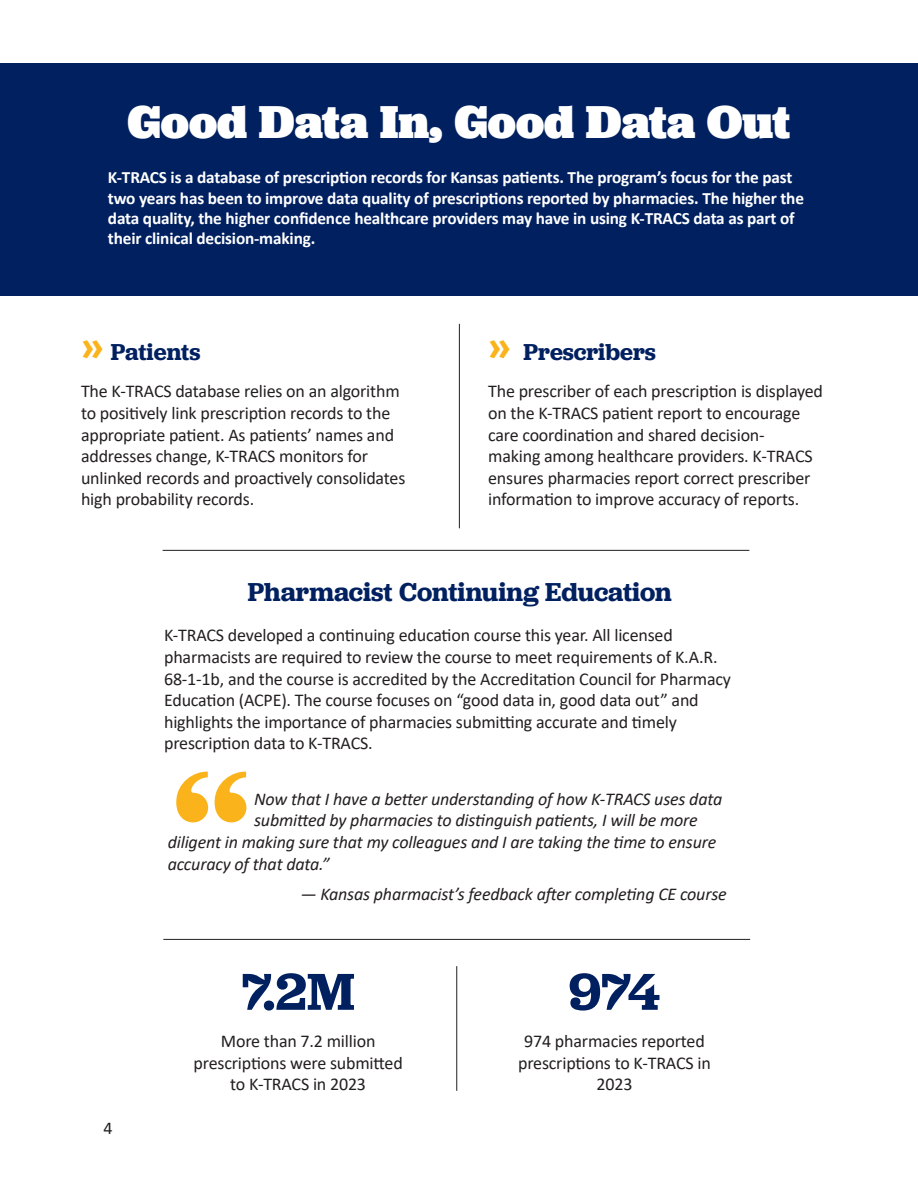
<style>
.page{position:relative;width:918px;height:1188px;background:#fff}
.page>*{position:absolute;margin:0;border:0;box-sizing:border-box;transform-origin:0 0}
.t1{font:700 180px "Greycliff CF";color:#fbb31b}
.t2{font:600 54px "Jubilat";color:#002060}
.t3{font:900 48px "Jubilat";color:#fff}
.t4{font:600 27px "Jubilat";letter-spacing:-.005em;color:#002060}
.t5{font:600 24px "Jubilat";color:#002060}
.Paragraph_Style_1{font:18px/21.6px "Calibri";letter-spacing:-.01em;color:#231f20}
.t6{font:italic 18px/21.6px "Calibri";letter-spacing:-.01em;color:#231f20}
.t7{font:700 17.25px/20.2px "Calibri";letter-spacing:-.01em;color:#fff}
.s1{font-family:"Bilo";font-weight:700;font-size:48px;color:#fbb31b}
</style>
<div class="page">
<div style="left:0;top:63px;width:918px;height:233px;background:#002060"></div>
<hr style="left:459px;top:324px;width:1px;height:204px;background:#231f20">
<hr style="left:163px;top:939px;width:587px;height:1px;background:#231f20">
<hr style="left:456px;top:966px;width:1px;height:125px;background:#231f20">
<hr style="left:163px;top:550px;width:586px;height:1px;background:#231f20">
<p class="t3" style="left:127px;top:91px;width:665px">Good Data In, Good Data Out</p>
<p class="t7" style="left:108px;top:167px;width:698px">K-TRACS is a database of prescription records for Kansas patients. The program’s focus for the past two years has been to improve data quality of prescriptions reported by pharmacies. The higher the data quality, the higher confidence healthcare providers may have in using K-TRACS data as part of their clinical decision-making.</p>
<p class="t5" style="left:81px;top:336px;width:121px"><span class="s1">»</span> Patients</p>
<p class="Paragraph_Style_1" style="left:81px;top:380px;width:326px">The K-TRACS database relies on an algorithm to positively link prescription records to the appropriate patient. As patients’ names and addresses change, K-TRACS monitors for unlinked records and proactively consolidates high probability records.</p>
<p class="t5" style="left:488px;top:336px;width:169px"><span class="s1">»</span> Prescribers</p>
<p class="Paragraph_Style_1" style="left:488px;top:380px;width:336px">The prescriber of each prescription is displayed on the K-TRACS patient report to encourage care coordination and shared decision-<br>making among healthcare providers. K-TRACS ensures pharmacies report correct prescriber information to improve accuracy of reports.</p>
<p class="t4" style="left:248px;top:575px;width:425px">Pharmacist Continuing Education</p>
<p class="Paragraph_Style_1" style="left:164px;top:624px;width:569px">K-TRACS developed a continuing education course this year. All licensed pharmacists are required to review the course to meet requirements of K.A.R.<br>68-1-1b, and the course is accredited by the Accreditation Council for Pharmacy Education (ACPE). The course focuses on “good data in, good data out” and highlights the importance of pharmacies submitting accurate and timely prescription data to K-TRACS.</p>
<p class="t1" style="left:171px;top:700px;width:82px">“</p>
<p class="t6" style="left:254px;top:787px;width:470px">Now that I have a better understanding of how K-TRACS uses data submitted by pharmacies to distinguish patients, I will be more</p>
<p class="t6" style="left:168px;top:830px;width:550px">diligent in making sure that my colleagues and I are taking the time to ensure accuracy of that data.”</p>
<p class="t6" style="left:300px;top:883px;width:428px">— Kansas pharmacist’s feedback after completing CE course</p>
<p class="Paragraph_Style_1" style="left:103px;top:1117px;width:11px">4</p>
<p class="t2" style="left:242px;top:957px;width:115px">7.2M</p>
<p class="Paragraph_Style_1" style="left:194px;top:1030px;width:211px;text-align:center">More than 7.2 million prescriptions were submitted to K-TRACS in 2023</p>
<p class="t2" style="left:568px;top:957px;width:94px">974</p>
<p class="Paragraph_Style_1" style="left:518px;top:1030px;width:194px;text-align:center">974 pharmacies reported prescriptions to K-TRACS in<br>2023</p>
</div>
